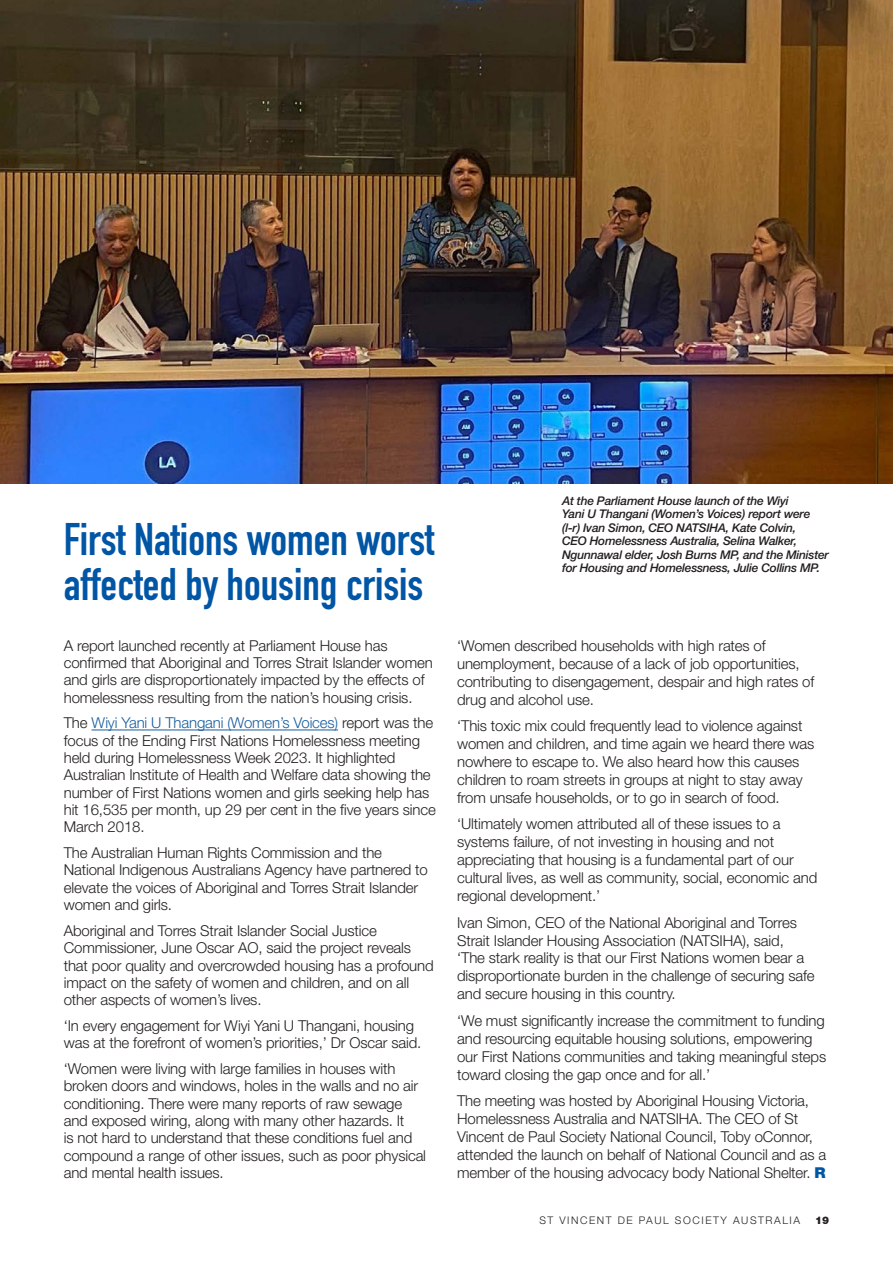
<style>
.page{position:relative;width:893px;height:1263px;background:#fff}
.page>*{position:absolute;margin:0;border:0;box-sizing:border-box;transform-origin:0 0}
.Headline_-_DIN_Bold{font:700 45px/45px "DIN Condensed";color:#0155a5}
.BODY-Helvetica{font:300 15px/17.2px "Helvetica Neue LT Std";letter-spacing:-.01em;color:#231f20}
.Photo_caption{font:italic 500 12px/13.5px "Helvetica Neue LT Std";letter-spacing:-.02em;color:#231f20}
.t1{font:300 10.5px "Helvetica Neue LT Std";letter-spacing:.15em;color:#231f20}
.t2{font:900 10.5px "Helvetica Neue LT Std";color:#231f20}
.s1{color:#175d9e}
.s2{font-weight:900;color:#0155a5}
</style>
<div class="page">
<img style="left:0;top:0;width:893px;height:484px">
<hr style="left:92px;top:729px;width:246px;height:1px;background:#175d9e">
<p class="Headline_-_DIN_Bold" style="left:64px;top:517px;width:372px">First Nations women worst affected by housing crisis</p>
<p class="BODY-Helvetica" style="left:64px;top:636px;width:370px">A report launched recently at Parliament House has confirmed that Aboriginal and Torres Strait Islander women and girls are disproportionately impacted by the effects of homelessness resulting from the nation’s housing crisis.</p>
<p class="BODY-Helvetica" style="left:64px;top:714px;width:374px">The <span class="s1">Wiyi Yani U Thangani (Women’s Voices)</span> report was the focus of the Ending First Nations Homelessness meeting held during Homelessness Week 2023. It highlighted Australian Institute of Health and Welfare data showing the number of First Nations women and girls seeking help has hit 16,535 per month, up 29 per cent in the five years since March 2018.</p>
<p class="BODY-Helvetica" style="left:64px;top:844px;width:366px">The Australian Human Rights Commission and the National Indigenous Australians Agency have partnered to elevate the voices of Aboriginal and Torres Strait Islander women and girls.</p>
<p class="BODY-Helvetica" style="left:64px;top:922px;width:371px">Aboriginal and Torres Strait Islander Social Justice Commissioner, June Oscar AO, said the project reveals that poor quality and overcrowded housing has a profound impact on the safety of women and children, and on all other aspects of women’s lives.</p>
<p class="BODY-Helvetica" style="left:64px;top:1017px;width:359px">‘In every engagement for Wiyi Yani U Thangani, housing was at the forefront of women’s priorities,’ Dr Oscar said.</p>
<p class="BODY-Helvetica" style="left:64px;top:1060px;width:364px">‘Women were living with large families in houses with broken doors and windows, holes in the walls and no air conditioning. There were many reports of raw sewage and exposed wiring, along with many other hazards. It<br>is not hard to understand that these conditions fuel and compound a range of other issues, such as poor physical and mental health issues.</p>
<p class="Photo_caption" style="left:562px;top:494px;width:268px">At the Parliament House launch of the Wiyi<br>Yani U Thangani (Women’s Voices) report were (l-r) Ivan Simon, CEO NATSIHA, Kate Colvin,<br>CEO Homelessness Australia, Selina Walker, Ngunnawal elder, Josh Burns MP, and the Minister for Housing and Homelessness, Julie Collins MP.</p>
<p class="BODY-Helvetica" style="left:457px;top:636px;width:359px;line-height:18px">‘Women described households with high rates of unemployment, because of a lack of job opportunities, contributing to disengagement, despair and high rates of drug and alcohol use.</p>
<p class="BODY-Helvetica" style="left:457px;top:716px;width:359px;line-height:18px">‘This toxic mix could frequently lead to violence against women and children, and time again we heard there was nowhere to escape to. We also heard how this causes children to roam streets in groups at night to stay away from unsafe households, or to go in search of food.</p>
<p class="BODY-Helvetica" style="left:457px;top:815px;width:362px;line-height:18px">‘Ultimately women attributed all of these issues to a systems failure, of not investing in housing and not appreciating that housing is a fundamental part of our cultural lives, as well as community, social, economic and regional development.’</p>
<p class="BODY-Helvetica" style="left:457px;top:913px;width:359px;line-height:18px">Ivan Simon, CEO of the National Aboriginal and Torres Strait Islander Housing Association (NATSIHA), said, ‘The stark reality is that our First Nations women bear a disproportionate burden in the challenge of securing safe and secure housing in this country.</p>
<p class="BODY-Helvetica" style="left:457px;top:1011px;width:371px;line-height:18px">‘We must significantly increase the commitment to funding and resourcing equitable housing solutions, empowering our First Nations communities and taking meaningful steps toward closing the gap once and for all.’</p>
<p class="BODY-Helvetica" style="left:457px;top:1091px;width:371px;line-height:18px">The meeting was hosted by Aboriginal Housing Victoria, Homelessness Australia and NATSIHA. The CEO of St Vincent de Paul Society National Council, Toby oConnor, attended the launch on behalf of National Council and as a member of the housing advocacy body National Shelter. <span class="s2">R</span></p>
<p class="t1" style="left:539px;top:1213px;width:262px">ST VINCENT DE PAUL SOCIETY AUSTRALIA</p>
<p class="t2" style="left:815px;top:1213px;width:16px">19</p>
</div>
